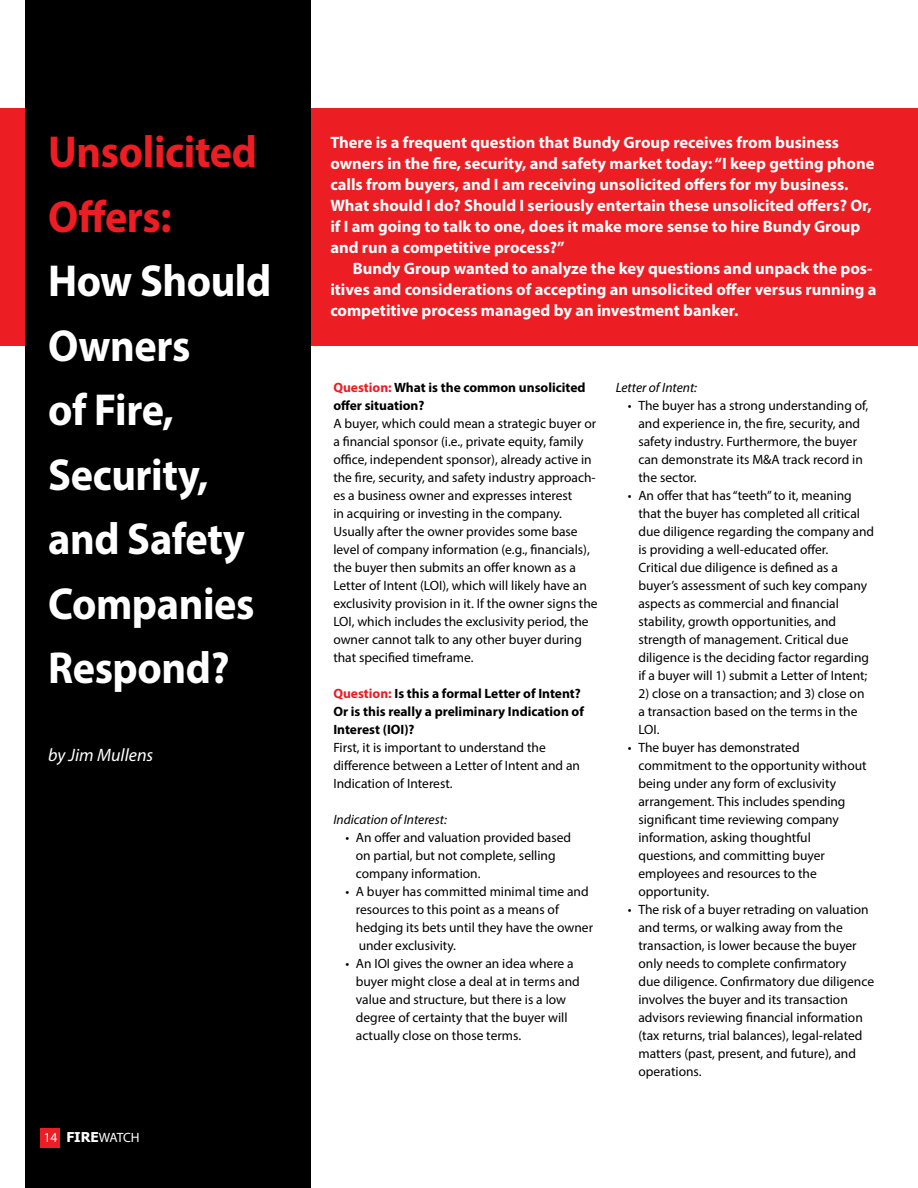
<style>
.page{position:relative;width:918px;height:1188px;background:#fff}
.page>*{position:absolute;margin:0;border:0;box-sizing:border-box;transform-origin:0 0}
.t1{font:700 45px/64.5px "Myriad Pro";letter-spacing:-.01em;color:#fff;scale:.94 1}
.t2{font:700 45px/64.5px "Myriad Pro";letter-spacing:-.01em;color:#ed1d24;scale:.94 1}
.t3{font:italic 18px "Myriad Pro";color:#fff}
.t4{font:700 16.5px/21px "Myriad Pro";color:#fff}
.t5{font:13.5px/18px "Myriad Pro";color:#000}
.t6{font:700 13.5px/18px "Myriad Pro";color:#000}
.t7{font:italic 13.5px "Myriad Pro";color:#000}
.t8{font:13.5px "Myriad Pro";letter-spacing:-.025em;color:#fff}
.s1{font-family:"Tahoma";font-weight:700}
.s2{color:#ed1d24}
</style>
<div class="page">
<div style="left:0;top:108px;width:918px;height:238px;background:#ed1d24"></div>
<div style="left:26px;top:0;width:285px;height:1188px;background:#000"></div>
<div style="left:40px;top:1128px;width:20px;height:20px;background:#ed1d24"></div>
<h1 class="t2" style="left:48px;top:119px;width:224px">Unsolicited<br>Offers:</h1>
<h1 class="t1" style="left:48px;top:248px;width:239px">How Should<br>Owners<br>of Fire,<br>Security, and Safety<br>Companies<br>Respond?</h1>
<h2 class="t3" style="left:48px;top:744px;width:107px">by Jim Mullens</h2>
<p class="t8" style="left:44px;top:1129px;width:97px">14 <span class="s1">FIRE</span>WATCH</p>
<p class="t4" style="left:330px;top:131px;width:546px">There is a frequent question that Bundy Group receives from business owners in the fire, security, and safety market today: “I keep getting phone calls from buyers, and I am receiving unsolicited offers for my business.<br>What should I do? Should I seriously entertain these unsolicited offers? Or, if I am going to talk to one, does it make more sense to hire Bundy Group and run a competitive process?”</p>
<p class="t4" style="left:330px;top:257px;width:548px;text-indent:23px">Bundy Group wanted to analyze the key questions and unpack the pos&shy;itives and considerations of accepting an unsolicited offer versus running a competitive process managed by an investment banker.</p>
<p class="t6" style="left:333px;top:378px;width:254px"><span class="s2">Question:</span> What is the common unsolicited offer situation?</p>
<p class="t5" style="left:333px;top:415px;width:266px">A buyer, which could mean a strategic buyer or a financial sponsor (i.e., private equity, family office, independent sponsor), already active in the fire, security, and safety industry approach&shy;es a business owner and expresses interest<br>in acquiring or investing in the company.<br>Usually after the owner provides some base level of company information (e.g., financials), the buyer then submits an offer known as a Letter of Intent (LOI), which will likely have an exclusivity provision in it. If the owner signs the LOI, which includes the exclusivity period, the owner cannot talk to any other buyer during that specified timeframe.</p>
<p class="t6" style="left:333px;top:684px;width:252px"><span class="s2">Question:</span> Is this a formal Letter of Intent?<br>Or is this really a preliminary Indication of<br>Interest (IOI)?</p>
<p class="t5" style="left:333px;top:739px;width:248px">First, it is important to understand the difference between a Letter of Intent and an<br>Indication of Interest.</p>
<p class="t7" style="left:333px;top:811px;width:115px">Indication of Interest:</p>
<p class="t5" style="left:356px;top:829px;width:217px;text-indent:-11px">• An offer and valuation provided based on partial, but not complete, selling company information.</p>
<p class="t5" style="left:356px;top:883px;width:239px;text-indent:-11px">• A buyer has committed minimal time and resources to this point as a means of hedging its bets until they have the owner under exclusivity.</p>
<p class="t5" style="left:356px;top:955px;width:226px;text-indent:-11px">• An IOI gives the owner an idea where a buyer might close a deal at in terms and value and structure, but there is a low degree of certainty that the buyer will actually close on those terms.</p>
<p class="t7" style="left:616px;top:379px;width:83px">Letter of Intent:</p>
<p class="t5" style="left:638px;top:397px;width:232px;text-indent:-11px">• The buyer has a strong understanding of, and experience in, the fire, security, and safety industry. Furthermore, the buyer can demonstrate its M&amp;A track record in the sector.</p>
<p class="t5" style="left:638px;top:487px;width:237px;text-indent:-11px">• An offer that has “teeth” to it, meaning that the buyer has completed all critical due diligence regarding the company and is providing a well-educated offer.<br>Critical due diligence is defined as a buyer’s assessment of such key company aspects as commercial and financial stability, growth opportunities, and strength of management. Critical due diligence is the deciding factor regarding if a buyer will 1) submit a Letter of Intent;</p>
<p class="t5" style="left:638px;top:684px;width:228px">2) close on a transaction; and 3) close on a transaction based on the terms in the<br>LOI.</p>
<p class="t5" style="left:638px;top:738px;width:230px;text-indent:-11px">• The buyer has demonstrated commitment to the opportunity without being under any form of exclusivity arrangement. This includes spending significant time reviewing company information, asking thoughtful questions, and committing buyer employees and resources to the opportunity.</p>
<p class="t5" style="left:638px;top:900px;width:237px;text-indent:-11px">• The risk of a buyer retrading on valuation and terms, or walking away from the transaction, is lower because the buyer only needs to complete confirmatory<br>due diligence. Confirmatory due diligence involves the buyer and its transaction advisors reviewing financial information (tax returns, trial balances), legal-related matters (past, present, and future), and operations.</p>
</div>
